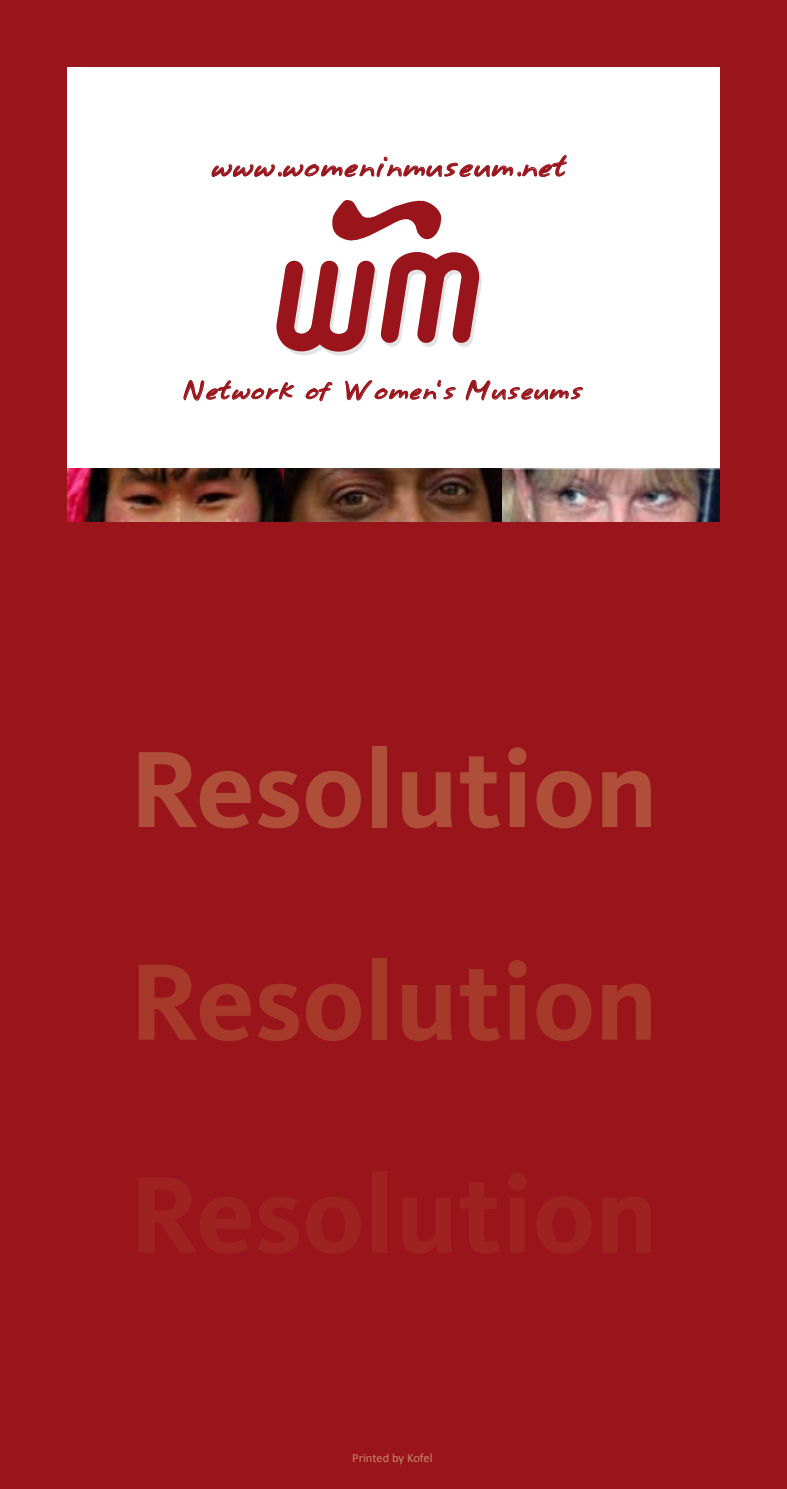
<style>
.page{position:relative;width:787px;height:1489px;background:#fff}
.page>*{position:absolute;margin:0;border:0;box-sizing:border-box;transform-origin:0 0}
.t1{font:700 112.5px "CDU Kievit Tab";color:#af4f39}
.t2{font:700 112.5px "CDU Kievit Tab";color:#a7392a}
.t3{font:25.25px "Annifont";color:#9a141b}
.t4{font:22.25px "Annifont";color:#9a141b}
.t5{font:12.5px "Calibri";color:#c8866e}
</style>
<div class="page">
<div style="left:0;top:0;width:787px;height:1488px;background:#9a141b"></div>
<div style="left:67px;top:67px;width:652px;height:454px;background:#fff"></div>
<img style="left:67px;top:468px;width:652px;height:53px">
<svg style="left:183px;top:155px;width:400px;height:247px"></svg>
<p class="t3" style="left:211px;top:145px;width:358px">www.womeninmuseum.net</p>
<p class="t4" style="left:182px;top:371px;width:402px">Network of Women‘s Museums</p>
<h1 class="t1" style="left:129px;top:723px;width:530px">Resolution</h1>
<h1 class="t2" style="left:129px;top:936px;width:530px">Resolution</h1>
<p class="t5" style="left:352px;top:1449px;width:82px">Printed by Kofel</p>
</div>
